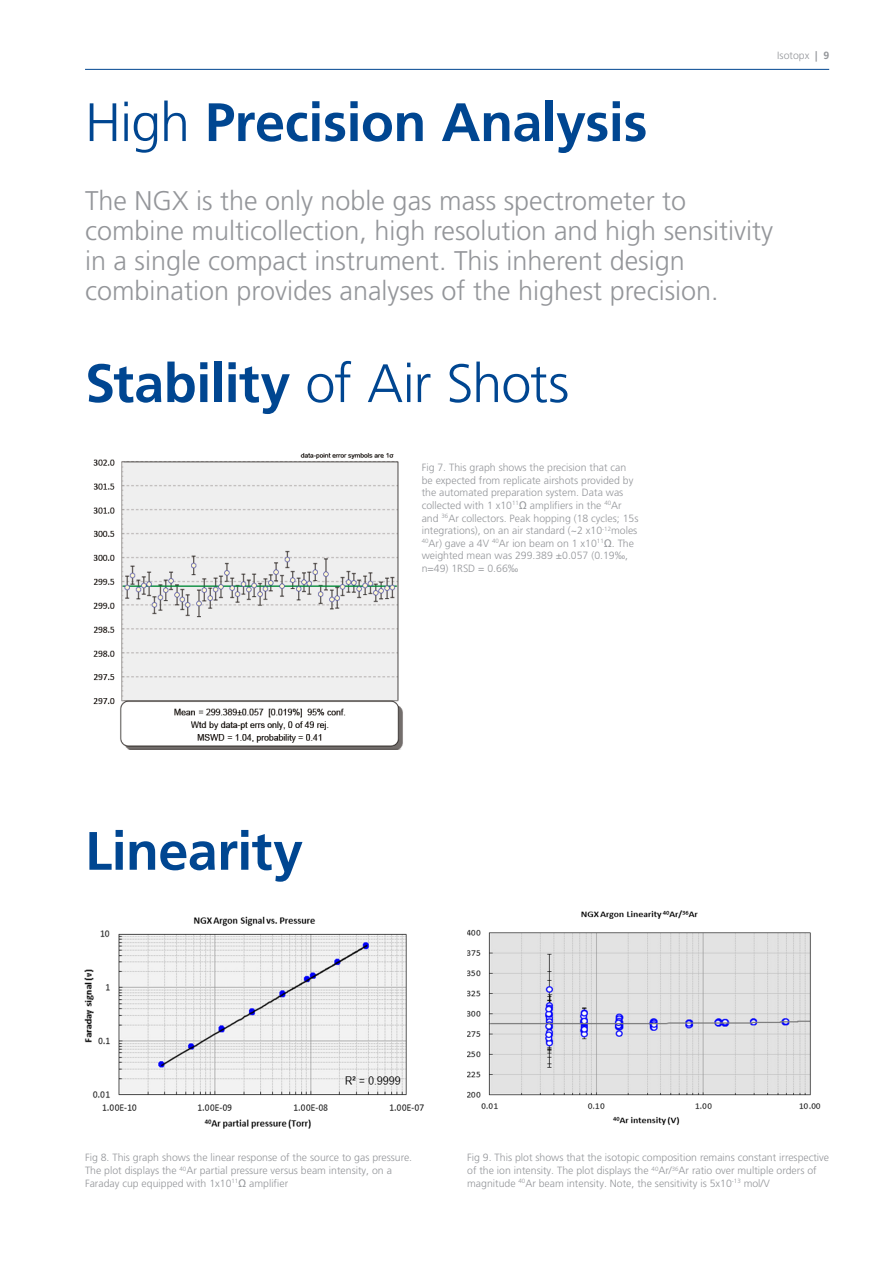
<style>
.page{position:relative;width:893px;height:1263px;background:#fff}
.page>*{position:absolute;margin:0;border:0;box-sizing:border-box;transform-origin:0 0}
.Heading_1{font:700 54px "Frutiger LT Pro";letter-spacing:-.01em;color:#004691}
.Heading_1-2{font:300 54px "Frutiger LT Pro";letter-spacing:-.025em;color:#004691}
.Heading_2{font:300 27px/30px "Frutiger LT Pro";color:#94969a}
.t1{font:300 10.5px/12.6px "Frutiger LT Pro";color:#94969a}
.s1{font-weight:700}
.s2{font-weight:300}
.s3{font-family:"Arial";font-weight:400}
</style>
<div class="page">
<img style="left:93px;top:453px;width:310px;height:296px">
<img style="left:84px;top:916px;width:340px;height:213px">
<img style="left:467px;top:910px;width:354px;height:215px">
<hr style="left:85px;top:69px;width:744px;height:1px;background:#004691">
<p class="t1" style="left:777px;top:49px;width:53px">Isotopx <span class="s1">| 9</span></p>
<p class="Heading_1" style="left:85px;top:90px;width:564px"><span class="s2">High</span> Precision Analysis</p>
<p class="Heading_2" style="left:85px;top:185px;width:690px">The NGX is the only noble gas mass spectrometer to combine multicollection, high resolution and high sensitivity in a single compact instrument. This inherent design combination provides analyses of the highest precision.</p>
<p class="Heading_1-2" style="left:85px;top:352px;width:486px"><span class="s1">Stability</span> of Air Shots</p>
<p class="Heading_1" style="left:85px;top:819px;width:220px">Linearity</p>
<p class="t1" style="left:422px;top:461px;width:218px">Fig 7. This graph shows the precision that can be expected from replicate airshots provided by the automated preparation system. Data was collected with 1 x10<sup>11</sup><span class="s3">Ω</span> amplifiers in the <sup>40</sup>Ar and <sup>36</sup>Ar collectors. Peak hopping (18 cycles; 15s integrations), on an air standard (~2 x10<sup>-12</sup>moles <sup>40</sup>Ar) gave a 4V <sup>40</sup>Ar ion beam on 1 x10<sup>11</sup><span class="s3">Ω</span>. The weighted mean was 299.389 ±0.057 (0.19‰, n=49) 1RSD = 0.66‰</p>
<p class="t1" style="left:85px;top:1151px;width:329px">Fig 8. This graph shows the linear response of the source to gas pressure.<br>The plot displays the <sup>40</sup>Ar partial pressure versus beam intensity, on a<br>Faraday cup equipped with 1x10<sup>11</sup><span class="s3">Ω</span> amplifier</p>
<p class="t1" style="left:467px;top:1151px;width:363px">Fig 9. This plot shows that the isotopic composition remains constant irrespective of the ion intensity. The plot displays the <sup>40</sup>Ar/<sup>36</sup>Ar ratio over multiple orders of magnitude <sup>40</sup>Ar beam intensity. Note, the sensitivity is 5x10<sup>-13</sup> mol/V</p>
</div>
